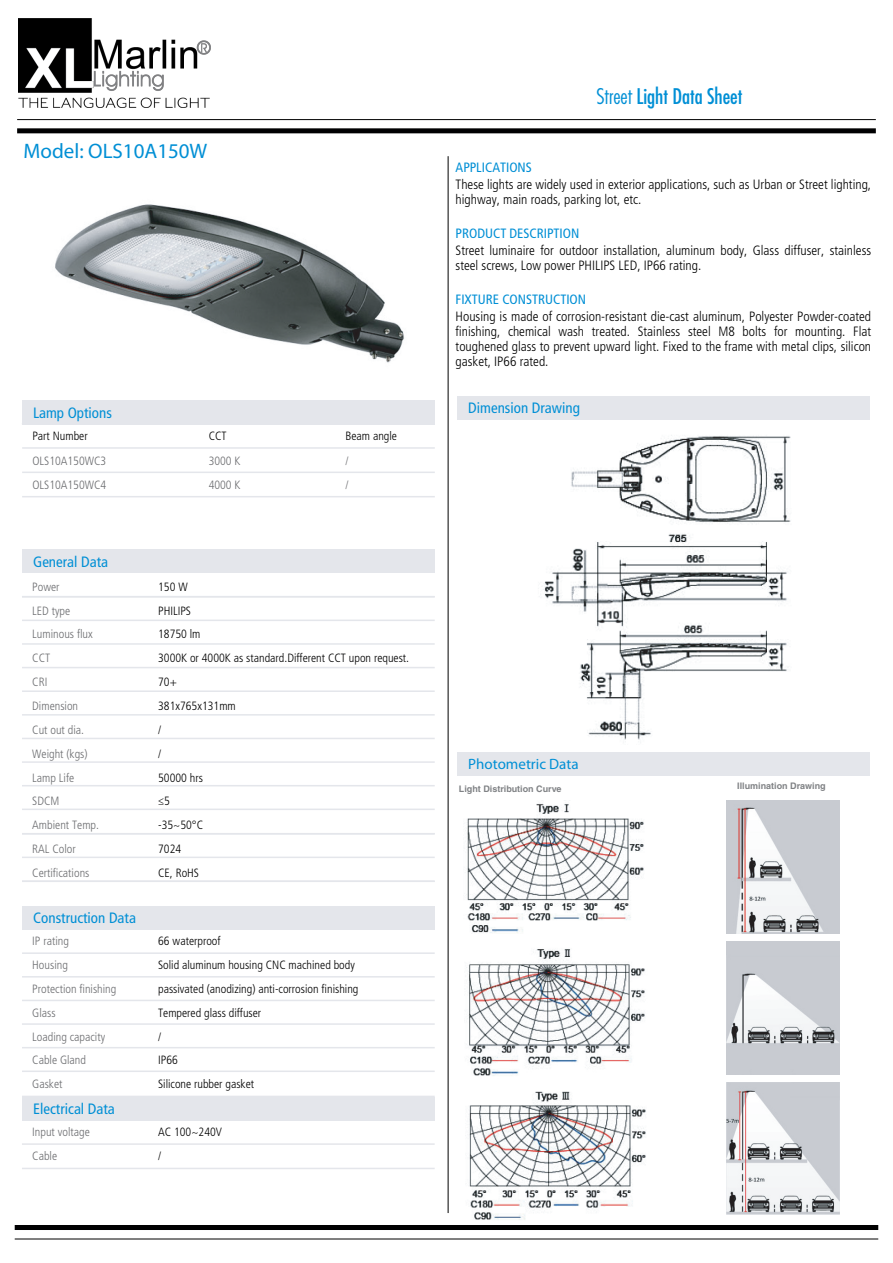
<style>
.page{position:relative;width:893px;height:1263px;background:#fff}
.page>*{position:absolute;margin:0;border:0;box-sizing:border-box;transform-origin:0 0}
.t1{font:condensed 21px "Futura Std";color:#008fd5}
.t2{font:21px "Myriad Pro";color:#008fd5}
.t3{font:condensed 15px "Frutiger LT Std";color:#008fd5}
.t4{font:15px "Myriad Pro";color:#008fd5}
.t5{font:300 condensed 13.5px/15px "Frutiger LT Std";color:#000001}
.t6{font:condensed 13.5px "Frutiger LT Std";color:#008fd5}
.t7{font:300 condensed 12px/23.9px "Frutiger LT Std";color:#000001}
.t8{font:300 condensed 12px/23.9px "Frutiger LT Std";color:#6c6d70}
.t9{font:700 9px "Helvetica LT Std";color:#808285}
.s1{font-weight:300}
</style>
<div class="page">
<hr style="left:448px;top:156px;width:1px;height:1057px;background:#000001">
<div style="left:15px;top:1225px;width:863px;height:5px;background:#000001"></div>
<hr style="left:15px;top:1238px;width:863px;height:1px;background:#000001">
<hr style="left:22px;top:643px;width:413px;height:2px;background:#e4e6eb">
<hr style="left:22px;top:690px;width:413px;height:2px;background:#e4e6eb">
<hr style="left:22px;top:714px;width:413px;height:2px;background:#e4e6eb">
<hr style="left:22px;top:667px;width:413px;height:1px;background:#e4e6eb">
<hr style="left:22px;top:620px;width:413px;height:1px;background:#e4e6eb">
<hr style="left:22px;top:738px;width:413px;height:1px;background:#e4e6eb">
<hr style="left:22px;top:761px;width:413px;height:2px;background:#e4e6eb">
<hr style="left:22px;top:785px;width:413px;height:1px;background:#e4e6eb">
<hr style="left:22px;top:808px;width:413px;height:2px;background:#e4e6eb">
<div style="left:22px;top:906px;width:413px;height:23px;background:#e4e6eb"></div>
<hr style="left:22px;top:952px;width:413px;height:2px;background:#e4e6eb">
<hr style="left:22px;top:976px;width:413px;height:1px;background:#e4e6eb">
<hr style="left:22px;top:1000px;width:413px;height:1px;background:#e4e6eb">
<hr style="left:22px;top:1023px;width:413px;height:2px;background:#e4e6eb">
<hr style="left:22px;top:1096px;width:413px;height:1px;background:#e4e6eb">
<hr style="left:22px;top:1047px;width:413px;height:1px;background:#e4e6eb">
<hr style="left:22px;top:1070px;width:413px;height:2px;background:#e4e6eb">
<hr style="left:22px;top:856px;width:413px;height:2px;background:#e4e6eb">
<hr style="left:22px;top:833px;width:413px;height:1px;background:#e4e6eb">
<hr style="left:22px;top:880px;width:413px;height:2px;background:#e4e6eb">
<hr style="left:22px;top:447px;width:413px;height:2px;background:#e4e6eb">
<hr style="left:22px;top:472px;width:413px;height:1px;background:#e4e6eb">
<hr style="left:22px;top:496px;width:413px;height:1px;background:#e4e6eb">
<div style="left:457px;top:752px;width:413px;height:24px;background:#e4e6eb"></div>
<div style="left:22px;top:400px;width:413px;height:24px;background:#e4e6eb"></div>
<div style="left:457px;top:396px;width:413px;height:24px;background:#e4e6eb"></div>
<div style="left:22px;top:549px;width:413px;height:24px;background:#e4e6eb"></div>
<hr style="left:22px;top:596px;width:413px;height:1px;background:#e4e6eb">
<div style="left:17px;top:128px;width:859px;height:5px;background:#000001"></div>
<hr style="left:17px;top:119px;width:859px;height:1px;background:#000001">
<div style="left:22px;top:1097px;width:413px;height:23px;background:#e4e6eb"></div>
<hr style="left:22px;top:1143px;width:413px;height:2px;background:#e4e6eb">
<hr style="left:22px;top:1168px;width:413px;height:1px;background:#e4e6eb">
<img style="left:55px;top:204px;width:349px;height:159px">
<img style="left:726px;top:801px;width:113px;height:132px">
<img style="left:726px;top:941px;width:113px;height:133px">
<img style="left:726px;top:1082px;width:113px;height:133px">
<img style="left:465px;top:803px;width:179px;height:130px">
<img style="left:466px;top:949px;width:179px;height:127px">
<img style="left:469px;top:1091px;width:177px;height:129px">
<img style="left:543px;top:435px;width:248px;height:305px">
<img style="left:18px;top:19px;width:192px;height:89px">
<h1 class="t2" style="left:24px;top:138px;width:185px">Model: OLS10A150W</h1>
<h1 class="t1" style="left:596px;top:83px;width:147px"><span class="s1">Street</span> Light Data Sheet</h1>
<p class="t6" style="left:456px;top:159px;width:78px">APPLICATIONS</p>
<p class="t5" style="left:456px;top:177px;width:417px">These lights are widely used in exterior applications, such as Urban or Street lighting, highway, main roads, parking lot, etc.</p>
<p class="t6" style="left:456px;top:225px;width:125px">PRODUCT DESCRIPTION</p>
<p class="t5" style="left:456px;top:243px;width:417px">Street luminaire for outdoor installation, aluminum body, Glass diffuser, stainless steel screws, Low power PHILIPS LED, IP66 rating.</p>
<p class="t6" style="left:456px;top:292px;width:132px">FIXTURE CONSTRUCTION</p>
<p class="t5" style="left:456px;top:309px;width:417px;text-align:justify">Housing is made of corrosion-resistant die-cast aluminum, Polyester Powder-coated finishing, chemical wash treated. Stainless steel M8 bolts for mounting. Flat toughened glass to prevent upward light. Fixed to the frame with metal clips, silicon gasket, IP66 rated.</p>
<p class="t3" style="left:33px;top:404px;width:80px">Lamp Options</p>
<p class="t3" style="left:468px;top:399px;width:113px">Dimension Drawing</p>
<p class="t3" style="left:33px;top:404px;width:52px">Construc</p>
<p class="t7" style="left:32px;top:424px;width:57px">Part Number</p>
<p class="t8" style="left:32px;top:448px;width:75px;line-height:24.6px">OLS10A150WC3<br>OLS10A150WC4</p>
<p class="t7" style="left:345px;top:424px;width:53px">Beam angle</p>
<p class="t8" style="left:345px;top:448px;width:5px;line-height:24.6px">/ /</p>
<p class="t7" style="left:209px;top:424px;width:19px">CCT</p>
<p class="t8" style="left:209px;top:448px;width:33px;line-height:24.6px">3000 K<br>4000 K</p>
<p class="t3" style="left:33px;top:553px;width:76px">General Data</p>
<p class="t8" style="left:32px;top:575px;width:68px">Power<br>LED type<br>Luminous flux<br>CCT<br>CRI<br>Dimension<br>Cut out dia.<br>Weight (kgs)<br>Lamp Life<br>SDCM<br>Ambient Temp.<br>RAL Color<br>Certifications</p>
<p class="t7" style="left:158px;top:575px;width:252px">150 W<br>PHILIPS<br>18750 lm<br>3000K or 4000K as standard.Different CCT upon request.<br>70+<br>381x765x131mm<br>/<br>/<br>50000 hrs<br>≤5<br>-35~50°C<br>7024<br>CE, RoHS</p>
<p class="t3" style="left:33px;top:909px;width:104px">Construction Data</p>
<p class="t8" style="left:32px;top:929px;width:86px">IP rating<br>Housing<br>Protection finishing<br>Glass<br>Loading capacity<br>Cable Gland<br>Gasket</p>
<p class="t7" style="left:158px;top:929px;width:202px">66 waterproof<br>Solid aluminum housing CNC machined body passivated (anodizing) anti-corrosion finishing<br>Tempered glass diffuser<br>/<br>IP66<br>Silicone rubber gasket</p>
<p class="t3" style="left:33px;top:1100px;width:83px">Electrical Data</p>
<p class="t8" style="left:32px;top:1120px;width:59px">Input voltage<br>Cable</p>
<p class="t7" style="left:158px;top:1120px;width:65px">AC 100~240V /</p>
<p class="t4" style="left:468px;top:755px;width:112px">Photometric Data</p>
<p class="t9" style="left:459px;top:784px;width:104px">Light Distribution Curve</p>
<p class="t9" style="left:737px;top:781px;width:90px">Illumination Drawing</p>
</div>
